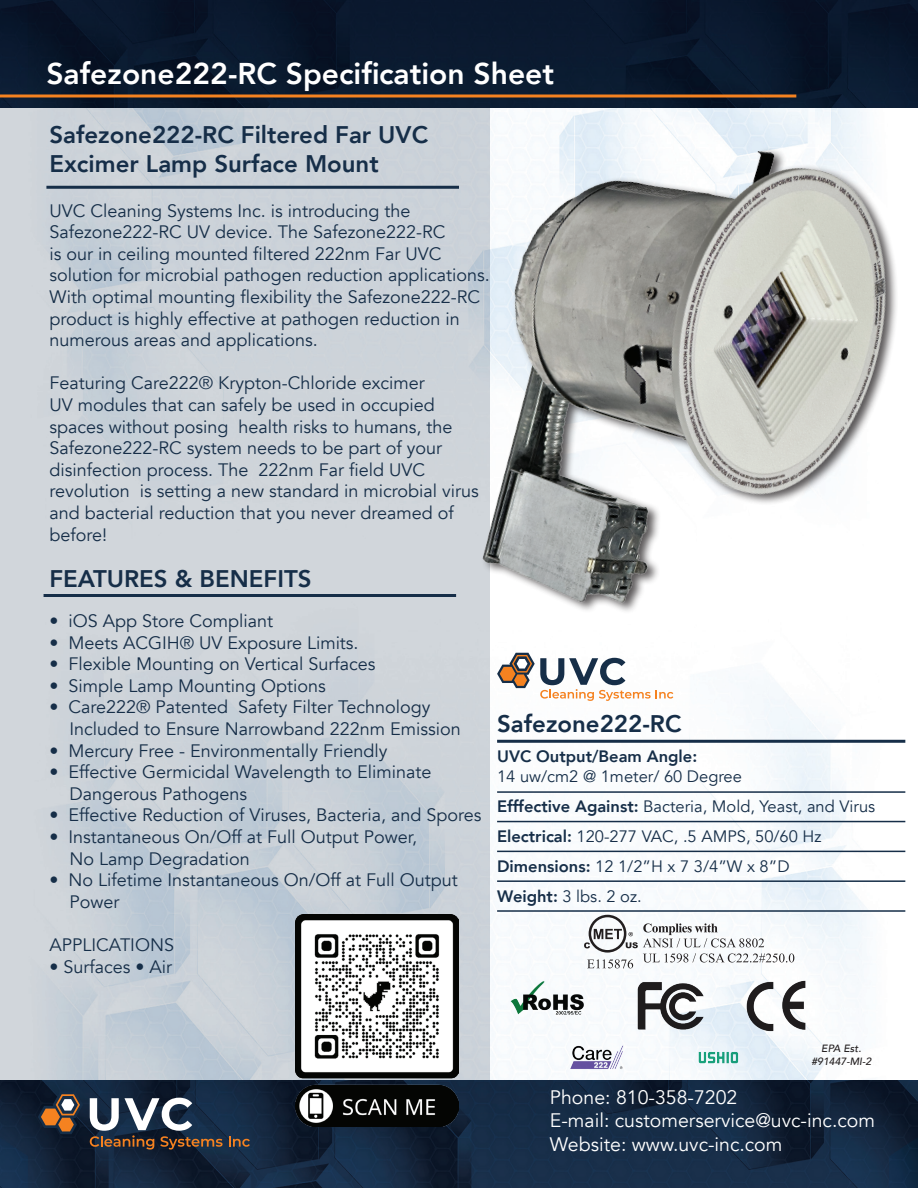
<style>
.page{position:relative;width:918px;height:1188px;background:#fff}
.page>*{position:absolute;margin:0;border:0;box-sizing:border-box;transform-origin:0 0}
.t1{font:800 30px "Avenir";color:#fff}
.t2{font:800 24px/28.8px "Avenir";color:#162e48}
.t3{font:19.5px/23.4px "Avenir";color:#fff}
.t4{font:18px/21.6px "Avenir";color:#162e48}
.t5{font:16.5px/30px "Avenir";color:#162e48}
.t6{font:800 16.5px "Avenir";color:#162e48}
.t7{font:italic 500 10.5px/12.6px "Avenir";color:#231f20;text-align:center}
.s1{font-weight:800}
</style>
<div class="page">
<img style="left:489px;top:671px;width:417px;height:409px">
<svg style="left:0;top:108px;width:489px;height:972px;background:#cbd1d8"></svg>
<img style="left:0;top:0;width:918px;height:108px">
<img style="left:0;top:1080px;width:918px;height:108px">
<hr style="left:46px;top:186px;width:413px;height:3px;background:#162e48">
<hr style="left:44px;top:594px;width:412px;height:3px;background:#162e48">
<hr style="left:497px;top:791px;width:408px;height:2px;background:#162e48">
<hr style="left:497px;top:740px;width:408px;height:3px;background:#162e48">
<hr style="left:497px;top:821px;width:408px;height:1px;background:#162e48">
<hr style="left:497px;top:851px;width:408px;height:1px;background:#162e48">
<hr style="left:497px;top:880px;width:408px;height:2px;background:#162e48">
<hr style="left:497px;top:910px;width:408px;height:2px;background:#162e48">
<svg style="left:229px;top:1136px;width:21px;height:11px"></svg>
<svg style="left:38px;top:1092px;width:185px;height:58px;background:#494c54"></svg>
<svg style="left:497px;top:671px;width:176px;height:30px"></svg>
<img style="left:296px;top:915px;width:163px;height:211px">
<svg style="left:0;top:94px;width:420px;height:4px;background:#ba6723"></svg>
<img style="left:420px;top:82px;width:498px;height:589px">
<img style="left:490px;top:968px;width:395px;height:112px">
<div style="left:589px;top:915px;width:37px;height:38px;border:3px solid #231f20;border-radius:50%"></div>
<svg style="left:584px;top:923px;width:210px;height:45px"></svg>
<h1 class="t1" style="left:46px;top:50px;width:509px">Safezone222-RC Specification Sheet</h1>
<h2 class="t2" style="left:49px;top:120px;width:380px">Safezone222-RC Filtered Far UVC<br>Excimer Lamp Surface Mount</h2>
<p class="t4" style="left:49px;top:200px;width:442px">UVC Cleaning Systems Inc. is introducing the Safezone222-RC UV device. The Safezone222-RC<br>is our in ceiling mounted filtered 222nm Far UVC solution for microbial pathogen reduction applications.<br>With optimal mounting flexibility the Safezone222-RC product is highly effective at pathogen reduction in numerous areas and applications.</p>
<p class="t4" style="left:49px;top:373px;width:431px">Featuring Care222® Krypton-Chloride excimer<br>UV modules that can safely be used in occupied spaces without posing health risks to humans, the Safezone222-RC system needs to be part of your disinfection process. The 222nm Far field UVC revolution is setting a new standard in microbial virus and bacterial reduction that you never dreamed of before!</p>
<h2 class="t2" style="left:49px;top:565px;width:264px">FEATURES &amp; BENEFITS</h2>
<p class="t4" style="left:49px;top:610px;width:225px">• iOS App Store Compliant</p>
<p class="t4" style="left:49px;top:632px;width:311px">• Meets ACGIH® UV Exposure Limits.</p>
<p class="t4" style="left:49px;top:654px;width:328px">• Flexible Mounting on Vertical Surfaces</p>
<p class="t4" style="left:49px;top:675px;width:278px">• Simple Lamp Mounting Options</p>
<p class="t4" style="left:69px;top:697px;width:393px;text-indent:-20px">• Care222® Patented Safety Filter Technology<br>Included to Ensure Narrowband 222nm Emission</p>
<p class="t4" style="left:49px;top:740px;width:340px">• Mercury Free - Environmentally Friendly</p>
<p class="t4" style="left:69px;top:762px;width:363px;text-indent:-20px">• Effective Germicidal Wavelength to Eliminate<br>Dangerous Pathogens</p>
<p class="t4" style="left:49px;top:805px;width:434px">• Effective Reduction of Viruses, Bacteria, and Spores</p>
<p class="t4" style="left:69px;top:826px;width:349px;text-indent:-20px">• Instantaneous On/Off at Full Output Power,<br>No Lamp Degradation</p>
<p class="t4" style="left:69px;top:870px;width:390px;text-indent:-20px">• No Lifetime Instantaneous On/Off at Full Output<br>Power</p>
<p class="t4" style="left:49px;top:934px;width:126px">APPLICATIONS</p>
<p class="t4" style="left:49px;top:956px;width:124px">• Surfaces • Air</p>
<h2 class="t2" style="left:497px;top:710px;width:186px">Safezone222-RC</h2>
<p class="t6" style="left:497px;top:744px;width:202px">UVC Output/Beam Angle:</p>
<p class="t5" style="left:497px;top:762px;width:380px">14 uw/cm2 @ 1meter/ 60 Degree<br><span class="s1">Efffective Against:</span> Bacteria, Mold, Yeast, and Virus <span class="s1">Electrical:</span> 120-277 VAC, .5 AMPS, 50/60 Hz <span class="s1">Dimensions:</span> 12 1/2”H x 7 3/4”W x 8”D<br><span class="s1">Weight:</span> 3 lbs. 2 oz.</p>
<p class="t7" style="left:811px;top:1042px;width:61px">EPA Est. #91447-MI-2</p>
<p class="t3" style="left:550px;top:1086px;width:327px">Phone: 810-358-7202<br>E-mail: customerservice@uvc-inc.com<br>Website: www.uvc-inc.com</p>
</div>
